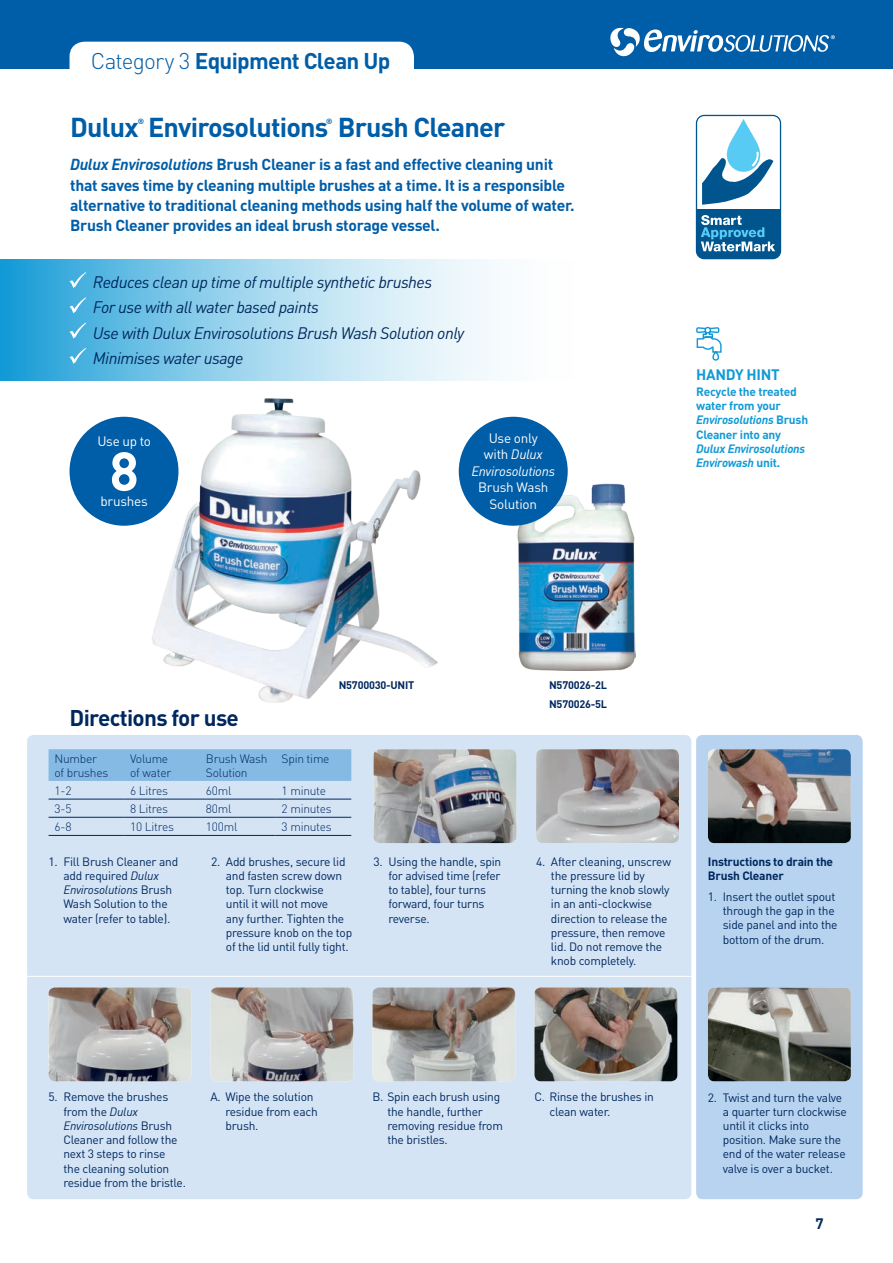
<style>
.page{position:relative;width:893px;height:1263px;background:#fff}
.page>*{position:absolute;margin:0;border:0;box-sizing:border-box;transform-origin:0 0}
.t1{font:700 53.85px "DIN";color:#fff}
.t2{font:700 27px "DIN";letter-spacing:-.03em;color:#005da7}
.t3{font:700 22.5px "DIN";letter-spacing:-.035em;color:#005da7}
.t4{font:700 22.5px "DIN";letter-spacing:-.03em;color:#00285e}
.t5{font:italic 16.5px/25.2px "DIN";letter-spacing:-.03em;color:#00285e}
.t6{font:700 15.75px/20.2px "DIN";letter-spacing:-.02em;color:#005da7}
.t7{font:700 15px "DIN";letter-spacing:-.02em;color:#129ad6}
.t8{font:700 15px "DIN";color:#00285e}
.t9{font:13.5px/16.5px "DIN";letter-spacing:-.02em;color:#fff;text-align:center}
.t10{font:italic 13.5px/16.5px "DIN";letter-spacing:-.02em;color:#fff;text-align:center}
.t11{font:12px/14.2px "DIN";letter-spacing:-.02em;color:#00285e}
.t12{font:300 12px/13.5px "DIN";letter-spacing:-.02em;color:#00285e}
.t13{font:700 12px/14.2px "DIN";letter-spacing:-.02em;color:#129ad6}
.t14{font:italic 700 12px/14.2px "DIN";letter-spacing:-.02em;color:#129ad6}
.t15{font:700 12px/14.2px "DIN";letter-spacing:-.02em;color:#00285e}
.t16{font:700 10.8px/18.6px "DIN";letter-spacing:-.02em;color:#00285e}
.t17{font:700 7.5px "DIN";color:#005da7}
.s1{font-weight:300}
.s2{font-style:italic}
.s3{font-style:normal}
</style>
<div class="page">
<div style="left:27px;top:735px;width:664px;height:464px;background:#d4e4f5;border-radius:6px"></div>
<div style="left:696px;top:735px;width:167px;height:464px;background:#b7d3ef;border-radius:6px"></div>
<img style="left:142px;top:398px;width:296px;height:305px">
<img style="left:49px;top:987px;width:142px;height:94px">
<img style="left:211px;top:987px;width:142px;height:94px">
<img style="left:372px;top:987px;width:143px;height:94px">
<img style="left:534px;top:987px;width:143px;height:94px">
<img style="left:708px;top:987px;width:143px;height:94px">
<img style="left:374px;top:749px;width:142px;height:94px">
<img style="left:536px;top:749px;width:143px;height:94px">
<img style="left:708px;top:749px;width:143px;height:94px">
<img style="left:517px;top:483px;width:119px;height:187px">
<svg style="left:0;top:259px;width:496px;height:122px;background:#98d3ec"></svg>
<svg style="left:70px;top:272px;width:16px;height:16px"></svg>
<svg style="left:70px;top:297px;width:16px;height:16px"></svg>
<svg style="left:70px;top:323px;width:16px;height:15px"></svg>
<svg style="left:70px;top:348px;width:16px;height:16px"></svg>
<div style="left:0;top:0;width:893px;height:69px;background:#005da7"></div>
<div style="left:70px;top:42px;width:344px;height:27px;background:#fff"></div>
<svg style="left:610px;top:27px;width:225px;height:30px"></svg>
<div style="left:70px;top:417px;width:108px;height:109px;background:#005da7;border-radius:50%"></div>
<div style="left:696px;top:210px;width:84px;height:49px;background:#00558f"></div>
<svg style="left:701px;top:215px;width:74px;height:36px"></svg>
<svg style="left:702px;top:119px;width:71px;height:86px"></svg>
<div style="left:696px;top:115px;width:85px;height:144px;border:1px solid #00558f;border-radius:8px"></div>
<div style="left:49px;top:749px;width:302px;height:32px;background:#85bae4"></div>
<hr style="left:49px;top:799px;width:75px;height:1px;background:#00285e">
<hr style="left:124px;top:799px;width:76px;height:1px;background:#00285e">
<hr style="left:200px;top:799px;width:76px;height:1px;background:#00285e">
<hr style="left:276px;top:799px;width:75px;height:1px;background:#00285e">
<hr style="left:49px;top:817px;width:75px;height:1px;background:#00285e">
<hr style="left:124px;top:817px;width:76px;height:1px;background:#00285e">
<hr style="left:200px;top:817px;width:76px;height:1px;background:#00285e">
<hr style="left:276px;top:817px;width:75px;height:1px;background:#00285e">
<hr style="left:49px;top:835px;width:75px;height:1px;background:#00285e">
<hr style="left:124px;top:835px;width:76px;height:1px;background:#00285e">
<hr style="left:200px;top:835px;width:76px;height:1px;background:#00285e">
<hr style="left:276px;top:835px;width:75px;height:1px;background:#00285e">
<hr style="left:27px;top:976px;width:667px;height:1px;background:#fff">
<div style="left:459px;top:417px;width:109px;height:109px;background:#005da7;border-radius:50%"></div>
<svg style="left:696px;top:326px;width:26px;height:35px"></svg>
<h3 class="t3" style="left:91px;top:46px;width:301px"><span class="s1">Category 3</span> Equipment Clean Up</h3>
<h2 class="t2" style="left:70px;top:110px;width:437px">Dulux Envirosolutions Brush Cleaner</h2>
<p class="t17" style="left:138px;top:116px;width:8px">®</p>
<p class="t17" style="left:326px;top:116px;width:8px">®</p>
<p class="t6" style="left:70px;top:154px;width:506px"><span class="s2">Dulux Envirosolutions</span> Brush Cleaner is a fast and effective cleaning unit that saves time by cleaning multiple brushes at a time. It is a responsible alternative to traditional cleaning methods using half the volume of water.<br>Brush Cleaner provides an ideal brush storage vessel.</p>
<h3 class="t5" style="left:93px;top:269px;width:373px">Reduces clean up time of multiple synthetic brushes<br>For use with all water based paints<br>Use with Dulux Envirosolutions Brush Wash Solution only Minimises water usage</h3>
<p class="t9" style="left:97px;top:432px;width:55px">Use up to</p>
<h1 class="t1" style="left:110px;top:436px;width:31px">8</h1>
<p class="t9" style="left:100px;top:493px;width:49px">brushes</p>
<p class="t10" style="left:471px;top:429px;width:85px"><span class="s3">Use only<br>with</span> Dulux<br>Envirosolutions</p>
<p class="t9" style="left:478px;top:479px;width:72px">Brush Wash<br>Solution</p>
<p class="t7" style="left:696px;top:364px;width:85px">HANDY HINT</p>
<p class="t13" style="left:696px;top:384px;width:114px">Recycle the treated water from your<br><span class="s2">Envirosolutions</span> Brush<br>Cleaner into any</p>
<p class="t14" style="left:696px;top:441px;width:111px">Dulux Envirosolutions<br>Envirowash <span class="s3">unit.</span></p>
<h3 class="t4" style="left:70px;top:703px;width:171px">Directions for use</h3>
<p class="t16" style="left:339px;top:676px;width:77px">N5700030-UNIT</p>
<p class="t16" style="left:549px;top:676px;width:59px">N570026-2L<br>N570026-5L</p>
<p class="t12" style="left:55px;top:752px;width:55px">Number of brushes</p>
<p class="t12" style="left:130px;top:752px;width:43px">Volume of water</p>
<p class="t12" style="left:206px;top:752px;width:63px">Brush Wash<br>Solution</p>
<p class="t12" style="left:282px;top:752px;width:49px">Spin time</p>
<p class="t12" style="left:55px;top:784px;width:18px">1-2</p>
<p class="t12" style="left:130px;top:784px;width:39px">6 Litres</p>
<p class="t12" style="left:206px;top:784px;width:27px">60ml</p>
<p class="t12" style="left:282px;top:784px;width:46px">1 minute</p>
<p class="t12" style="left:55px;top:802px;width:18px">3-5</p>
<p class="t12" style="left:130px;top:802px;width:39px">8 Litres</p>
<p class="t12" style="left:206px;top:802px;width:27px">80ml</p>
<p class="t12" style="left:282px;top:802px;width:52px">2 minutes</p>
<p class="t12" style="left:55px;top:820px;width:18px">6-8</p>
<p class="t12" style="left:130px;top:820px;width:45px">10 Litres</p>
<p class="t12" style="left:206px;top:820px;width:33px">100ml</p>
<p class="t12" style="left:282px;top:820px;width:52px">3 minutes</p>
<p class="t11" style="left:63px;top:854px;width:116px;text-indent:-15px">1. Fill Brush Cleaner and add required <span class="s2">Dulux<br>Envirosolutions</span> Brush<br>Wash Solution to the water (refer to table).</p>
<p class="t11" style="left:226px;top:854px;width:128px;text-indent:-15px">2. Add brushes, secure lid and fasten screw down top. Turn clockwise<br>until it will not move<br>any further. Tighten the pressure knob on the top of the lid until fully tight.</p>
<p class="t11" style="left:388px;top:854px;width:114px;text-indent:-15px">3. Using the handle, spin for advised time (refer to table), four turns forward, four turns reverse.</p>
<p class="t11" style="left:551px;top:854px;width:122px;text-indent:-15px">4. After cleaning, unscrew the pressure lid by turning the knob slowly in an anti-clockwise direction to release the pressure, then remove lid. Do not remove the knob completely.</p>
<p class="t15" style="left:708px;top:854px;width:127px">Instructions to drain the<br>Brush Cleaner</p>
<p class="t11" style="left:723px;top:889px;width:116px;text-indent:-15px">1. Insert the outlet spout through the gap in the side panel and into the bottom of the drum.</p>
<p class="t11" style="left:63px;top:1090px;width:124px;text-indent:-15px">5. Remove the brushes from the <span class="s2">Dulux<br>Envirosolutions</span> Brush<br>Cleaner and follow the next 3 steps to rinse<br>the cleaning solution residue from the bristle.</p>
<p class="t11" style="left:225px;top:1090px;width:94px;text-indent:-15px">A. Wipe the solution residue from each brush.</p>
<p class="t11" style="left:387px;top:1090px;width:117px;text-indent:-15px">B. Spin each brush using the handle, further removing residue from the bristles.</p>
<p class="t11" style="left:549px;top:1090px;width:106px;text-indent:-15px">C. Rinse the brushes in clean water.</p>
<p class="t11" style="left:723px;top:1090px;width:126px;text-indent:-15px">2. Twist and turn the valve a quarter turn clockwise until it clicks into position. Make sure the end of the water release valve is over a bucket.</p>
<p class="t8" style="left:815px;top:1214px;width:10px">7</p>
</div>
